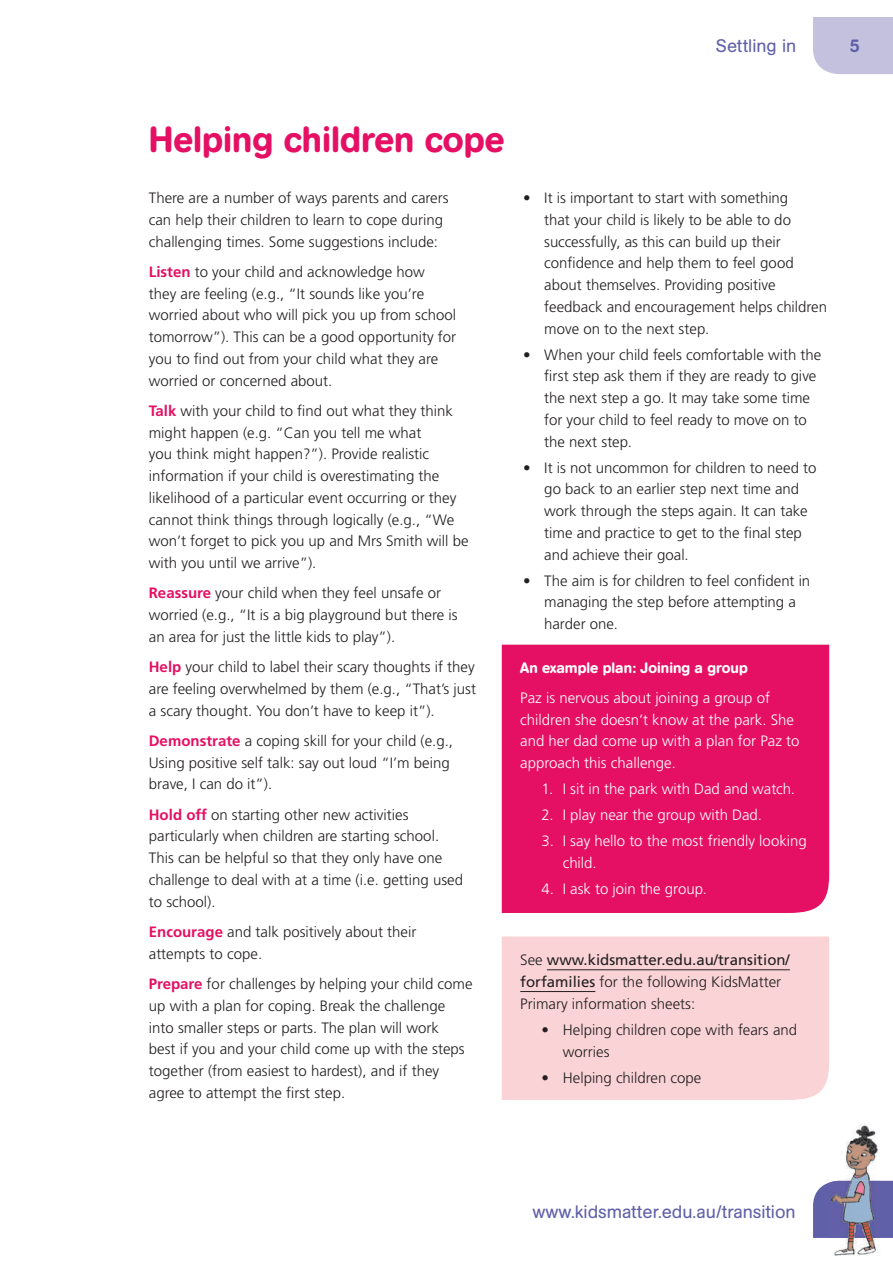
<style>
.page{position:relative;width:893px;height:1263px;background:#fff}
.page>*{position:absolute;margin:0;border:0;box-sizing:border-box;transform-origin:0 0}
.t1{font:500 36px "AG Book Rounded BQ";color:#e50f63}
.t2{font:18px "AG Book Rounded BQ";color:#6060a9}
.t3{font:500 18px "AG Book Rounded BQ";color:#6060a9}
.t4{font:300 15px/21.8px "Frutiger";color:#231f20}
.t5{font:300 15px/21.8px "Frutiger";color:#fff}
.t6{font:500 15px "AG Book Rounded BQ";color:#fff}
.s1{font-weight:700;color:#e50f63}
.s2{font-weight:400}
</style>
<div class="page">
<div style="left:813px;top:17px;width:80px;height:57px;background:#c4c1df"></div>
<svg style="left:813px;top:1181px;width:80px;height:57px;background:#6c6caf"></svg>
<div style="left:502px;top:936px;width:327px;height:164px;background:#f9d3d5"></div>
<hr style="left:547px;top:969px;width:243px;height:1px;background:#231f20">
<hr style="left:520px;top:991px;width:75px;height:1px;background:#231f20">
<div style="left:502px;top:645px;width:327px;height:268px;background:#e50f63"></div>
<img style="left:834px;top:1124px;width:46px;height:132px">
<img style="left:829px;top:1181px;width:51px;height:57px">
<p class="t2" style="left:716px;top:36px;width:82px">Settling in</p>
<p class="t3" style="left:850px;top:35px;width:12px">5</p>
<h1 class="t1" style="left:149px;top:119px;width:357px">Helping children cope</h1>
<p class="t4" style="left:149px;top:187px;width:301px">There are a number of ways parents and carers can help their children to learn to cope during challenging times. Some suggestions include:</p>
<p class="t4" style="left:149px;top:261px;width:309px"><span class="s1">Listen</span> to your child and acknowledge how<br>they are feeling (e.g., “It sounds like you’re worried about who will pick you up from school tomorrow”). This can be a good opportunity for you to find out from your child what they are worried or concerned about.</p>
<p class="t4" style="left:149px;top:400px;width:321px"><span class="s1">Talk</span> with your child to find out what they think might happen (e.g. “Can you tell me what<br>you think might happen?”). Provide realistic information if your child is overestimating the likelihood of a particular event occurring or they cannot think things through logically (e.g., “We won’t forget to pick you up and Mrs Smith will be with you until we arrive”).</p>
<p class="t4" style="left:149px;top:582px;width:310px"><span class="s1">Reassure</span> your child when they feel unsafe or worried (e.g., “It is a big playground but there is an area for just the little kids to play”).</p>
<p class="t4" style="left:149px;top:656px;width:329px;text-align:justify"><span class="s1">Help</span> your child to label their scary thoughts if they are feeling overwhelmed by them (e.g., “That’s just a scary thought. You don’t have to keep it”).</p>
<p class="t4" style="left:149px;top:730px;width:306px"><span class="s1">Demonstrate</span> a coping skill for your child (e.g.,<br>Using positive self talk: say out loud “I’m being brave, I can do it”).</p>
<p class="t4" style="left:149px;top:804px;width:316px"><span class="s1">Hold off</span> on starting other new activities particularly when children are starting school.<br>This can be helpful so that they only have one challenge to deal with at a time (i.e. getting used to school).</p>
<p class="t4" style="left:149px;top:921px;width:269px"><span class="s1">Encourage</span> and talk positively about their attempts to cope.</p>
<p class="t4" style="left:149px;top:973px;width:325px"><span class="s1">Prepare</span> for challenges by helping your child come up with a plan for coping. Break the challenge into smaller steps or parts. The plan will work<br>best if you and your child come up with the steps together (from easiest to hardest), and if they agree to attempt the first step.</p>
<p class="t4" style="left:544px;top:187px;width:284px;text-indent:-21px">• It is important to start with something<br>that your child is likely to be able to do successfully, as this can build up their confidence and help them to feel good about themselves. Providing positive feedback and encouragement helps children move on to the next step.</p>
<p class="t4" style="left:544px;top:344px;width:279px;text-indent:-21px">• When your child feels comfortable with the first step ask them if they are ready to give the next step a go. It may take some time for your child to feel ready to move on to the next step.</p>
<p class="t4" style="left:544px;top:457px;width:274px;text-indent:-21px">• It is not uncommon for children to need to go back to an earlier step next time and work through the steps again. It can take time and practice to get to the final step and achieve their goal.</p>
<p class="t4" style="left:544px;top:570px;width:267px;text-indent:-21px">• The aim is for children to feel confident in managing the step before attempting a harder one.</p>
<p class="t6" style="left:520px;top:659px;width:229px">An example plan: Joining a group</p>
<p class="t5" style="left:520px;top:687px;width:281px">Paz is nervous about joining a group of children she doesn’t know at the park. She and her dad come up with a plan for Paz to approach this challenge.</p>
<p class="t5" style="left:541px;top:778px;width:255px">1. I sit in the park with Dad and watch.</p>
<p class="t5" style="left:541px;top:804px;width:222px">2. I play near the group with Dad.</p>
<p class="t5" style="left:563px;top:830px;width:245px;text-indent:-21px">3. I say hello to the most friendly looking child.</p>
<p class="t5" style="left:541px;top:878px;width:167px">4. I ask to join the group.</p>
<p class="t4" style="left:520px;top:949px;width:271px">See <span class="s2">www.kidsmatter.edu.au/transition/ forfamilies</span> for the following KidsMatter<br>Primary information sheets:</p>
<p class="t4" style="left:563px;top:1019px;width:236px;text-indent:-21px">• Helping children cope with fears and worries</p>
<p class="t4" style="left:541px;top:1066px;width:161px">• Helping children cope</p>
<p class="t2" style="left:533px;top:1201px;width:264px">www.kidsmatter.edu.au/transition</p>
</div>
